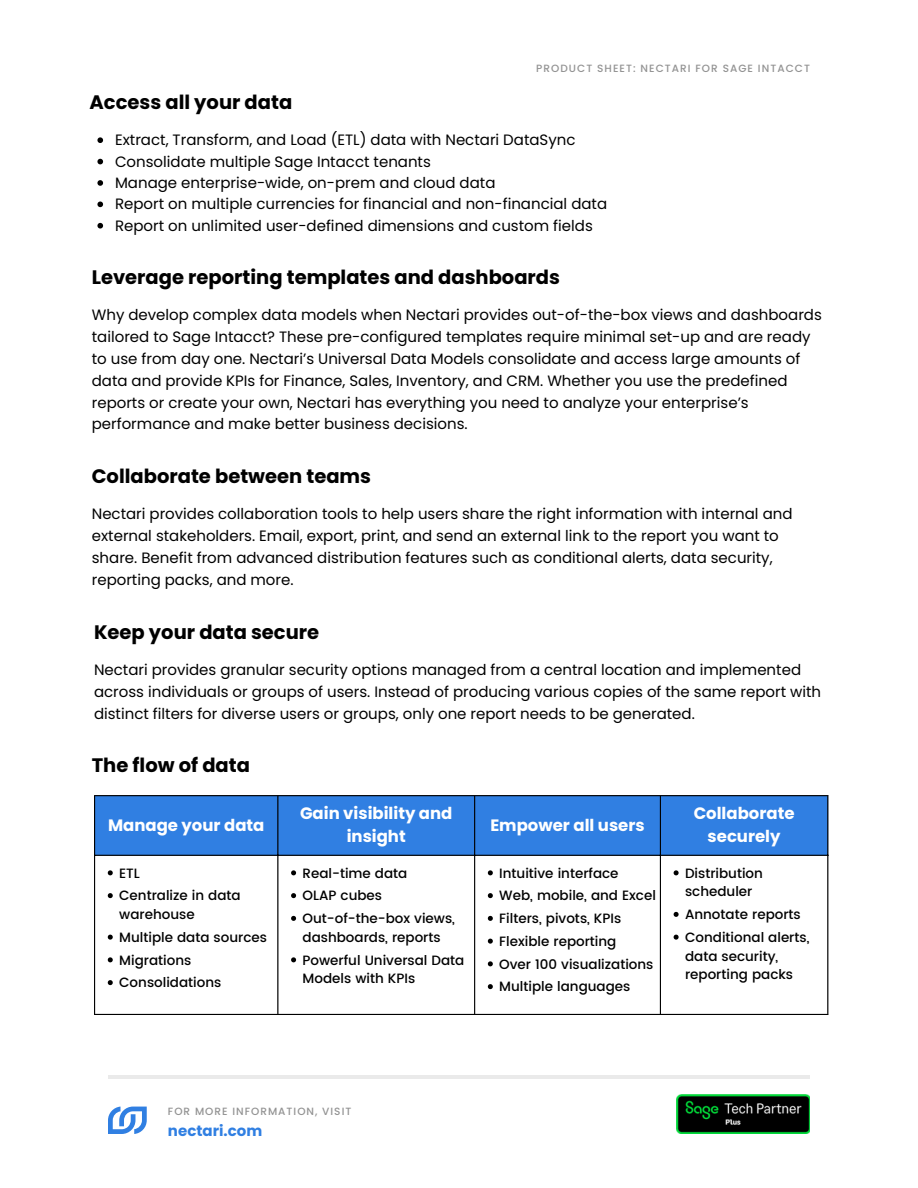
<style>
.page{position:relative;width:918px;height:1188px;background:#fff}
.page>*{position:absolute;margin:0;border:0;box-sizing:border-box;transform-origin:0 0}
.t1{font:700 19.5px "Poppins";color:#000}
.t2{font:700 16.5px/23px "Poppins";color:#fff;text-align:center}
.t3{font:15px/21.9px "Poppins";color:#000}
.t4{font:700 15px "Poppins";color:#307fe2}
.t5{font:500 13.5px/18.8px "Poppins";color:#000}
.t6{font:500 10.5px "Poppins";letter-spacing:.1em;color:#939393}
</style>
<div class="page">
<img style="left:677px;top:1094px;width:133px;height:40px">
<hr style="left:108px;top:1075px;width:702px;height:4px;background:#eaeaea">
<svg style="left:108px;top:1107px;width:39px;height:27px"></svg>
<div style="left:95px;top:796px;width:732px;height:59px;background:#307fe2"></div>
<svg style="left:108px;top:870px;width:5px;height:5px"></svg>
<svg style="left:108px;top:893px;width:5px;height:5px"></svg>
<svg style="left:108px;top:935px;width:5px;height:5px"></svg>
<svg style="left:108px;top:957px;width:5px;height:5px"></svg>
<svg style="left:108px;top:980px;width:5px;height:5px"></svg>
<svg style="left:291px;top:870px;width:5px;height:5px"></svg>
<svg style="left:291px;top:893px;width:5px;height:5px"></svg>
<svg style="left:291px;top:916px;width:5px;height:5px"></svg>
<svg style="left:291px;top:957px;width:5px;height:5px"></svg>
<svg style="left:488px;top:870px;width:5px;height:5px"></svg>
<svg style="left:488px;top:893px;width:5px;height:5px"></svg>
<svg style="left:488px;top:916px;width:5px;height:5px"></svg>
<svg style="left:488px;top:939px;width:5px;height:5px"></svg>
<svg style="left:488px;top:961px;width:5px;height:5px"></svg>
<svg style="left:488px;top:984px;width:5px;height:5px"></svg>
<svg style="left:674px;top:870px;width:5px;height:5px"></svg>
<svg style="left:674px;top:912px;width:5px;height:5px"></svg>
<svg style="left:674px;top:935px;width:5px;height:5px"></svg>
<hr style="left:94px;top:796px;width:1px;height:218px;background:#000">
<hr style="left:277px;top:796px;width:1px;height:218px;background:#000">
<hr style="left:474px;top:796px;width:1px;height:218px;background:#000">
<hr style="left:660px;top:796px;width:1px;height:218px;background:#000">
<hr style="left:827px;top:796px;width:1px;height:218px;background:#000">
<hr style="left:94px;top:795px;width:734px;height:1px;background:#000">
<hr style="left:94px;top:855px;width:734px;height:1px;background:#000">
<hr style="left:94px;top:1014px;width:734px;height:1px;background:#000">
<svg style="left:97px;top:137px;width:6px;height:6px"></svg>
<svg style="left:97px;top:159px;width:6px;height:5px"></svg>
<svg style="left:97px;top:180px;width:6px;height:6px"></svg>
<svg style="left:97px;top:202px;width:6px;height:5px"></svg>
<svg style="left:97px;top:223px;width:6px;height:6px"></svg>
<p class="t1" style="left:90px;top:89px;width:204px">Access all your data</p>
<p class="t6" style="left:536px;top:61px;width:275px">PRODUCT SHEET: NECTARI FOR SAGE INTACCT</p>
<p class="t3" style="left:115px;top:129px;width:462px">Extract, Transform, and Load (ETL) data with Nectari DataSync</p>
<p class="t3" style="left:115px;top:150px;width:317px">Consolidate multiple Sage Intacct tenants</p>
<p class="t3" style="left:115px;top:172px;width:382px">Manage enterprise-wide, on-prem and cloud data</p>
<p class="t3" style="left:115px;top:193px;width:494px">Report on multiple currencies for financial and non-financial data</p>
<p class="t3" style="left:115px;top:215px;width:479px">Report on unlimited user-defined dimensions and custom fields</p>
<h2 class="t1" style="left:92px;top:263px;width:470px">Leverage reporting templates and dashboards</h2>
<p class="t3" style="left:92px;top:304px;width:732px">Why develop complex data models when Nectari provides out-of-the-box views and dashboards tailored to Sage Intacct? These pre-configured templates require minimal set-up and are ready to use from day one. Nectari’s Universal Data Models consolidate and access large amounts of data and provide KPIs for Finance, Sales, Inventory, and CRM. Whether you use the predefined reports or create your own, Nectari has everything you need to analyze your enterprise’s performance and make better business decisions.</p>
<p class="t1" style="left:92px;top:463px;width:281px">Collaborate between teams</p>
<p class="t3" style="left:92px;top:503px;width:702px">Nectari provides collaboration tools to help users share the right information with internal and external stakeholders. Email, export, print, and send an external link to the report you want to share. Benefit from advanced distribution features such as conditional alerts, data security, reporting packs, and more.</p>
<p class="t1" style="left:94px;top:618px;width:227px">Keep your data secure</p>
<p class="t3" style="left:94px;top:659px;width:729px">Nectari provides granular security options managed from a central location and implemented across individuals or groups of users. Instead of producing various copies of the same report with distinct filters for diverse users or groups, only one report needs to be generated.</p>
<p class="t1" style="left:92px;top:752px;width:160px">The flow of data</p>
<h1 class="t2" style="left:108px;top:814px;width:158px">Manage your data</h1>
<p class="t5" style="left:119px;top:864px;width:22px">ETL</p>
<p class="t5" style="left:119px;top:886px;width:123px">Centralize in data warehouse</p>
<h1 class="t5" style="left:119px;top:928px;width:149px">Multiple data sources</h1>
<h3 class="t5" style="left:119px;top:951px;width:74px">Migrations</h3>
<h1 class="t5" style="left:119px;top:973px;width:104px">Consolidations</h1>
<p class="t2" style="left:300px;top:802px;width:154px">Gain visibility and insight</p>
<h3 class="t5" style="left:303px;top:864px;width:106px">Real-time data</h3>
<h1 class="t5" style="left:303px;top:886px;width:81px">OLAP cubes</h1>
<h3 class="t5" style="left:303px;top:909px;width:154px">Out-of-the-box views, dashboards, reports</h3>
<h1 class="t5" style="left:303px;top:951px;width:163px">Powerful Universal Data<br>Models with KPIs</h1>
<p class="t2" style="left:490px;top:814px;width:156px">Empower all users</p>
<p class="t2" style="left:694px;top:802px;width:102px">Collaborate securely</p>
<p class="t5" style="left:499px;top:864px;width:121px">Intuitive interface</p>
<p class="t5" style="left:499px;top:886px;width:158px">Web, mobile, and Excel</p>
<p class="t5" style="left:499px;top:909px;width:124px">Filters, pivots, KPIs</p>
<p class="t5" style="left:499px;top:932px;width:119px">Flexible reporting</p>
<p class="t5" style="left:499px;top:955px;width:156px">Over 100 visualizations</p>
<p class="t5" style="left:499px;top:977px;width:133px">Multiple languages</p>
<p class="t5" style="left:685px;top:864px;width:79px">Distribution scheduler</p>
<p class="t5" style="left:685px;top:905px;width:117px">Annotate reports</p>
<p class="t5" style="left:685px;top:928px;width:126px">Conditional alerts, data security, reporting packs</p>
<p class="t6" style="left:168px;top:1104px;width:185px">FOR MORE INFORMATION, VISIT</p>
<p class="t4" style="left:168px;top:1121px;width:96px">nectari.com</p>
</div>
